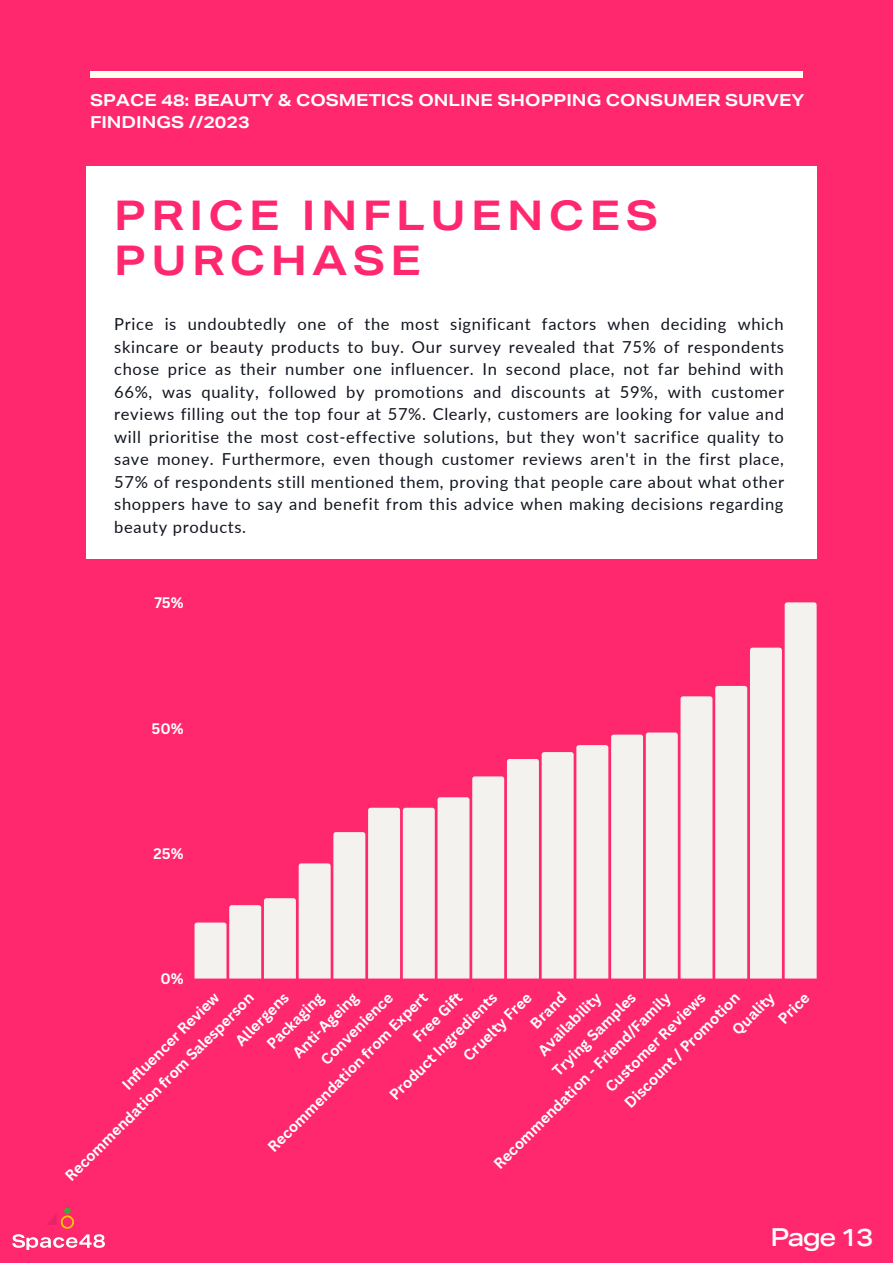
<style>
.page{position:relative;width:893px;height:1264px;background:#fff}
.page>*{position:absolute;margin:0;border:0;box-sizing:border-box;transform-origin:0 0}
.t1{font:700 40.95px/45px "Aktiv Grotesk Ex";letter-spacing:.13em;color:#ff286f}
.t2{font:500 24.75px "Aktiv Grotesk Ex";letter-spacing:-.06em;color:#fff}
.t3{font:16.5px/22.5px "Lato";letter-spacing:.04em;color:#11151f;text-align:justify}
.t4{font:700 16.5px/22.5px "Aktiv Grotesk Ex";color:#fff}
.t5{font:700 14.85px "Canva Sans";color:#fff}
</style>
<div class="page">
<div style="left:0;top:0;width:892px;height:1262px;background:#ff286f"></div>
<div style="left:90px;top:72px;width:712px;height:6px;background:#fffff0"></div>
<svg style="left:194px;top:602px;width:622px;height:376px"></svg>
<div style="left:86px;top:166px;width:730px;height:393px;background:#fff"></div>
<img style="left:12px;top:1207px;width:93px;height:43px">
<p class="t4" style="left:90px;top:91px;width:716px">SPACE 48: BEAUTY &amp; COSMETICS ONLINE SHOPPING CONSUMER SURVEY<br>FINDINGS //2023</p>
<h1 class="t1" style="left:114px;top:198px;width:545px">PRICE INFLUENCES<br>PURCHASE</h1>
<p class="t3" style="left:114px;top:312px;width:671px">Price is undoubtedly one of the most significant factors when deciding which skincare or beauty products to buy. Our survey revealed that 75% of respondents chose price as their number one influencer. In second place, not far behind with 66%, was quality, followed by promotions and discounts at 59%, with customer reviews filling out the top four at 57%. Clearly, customers are looking for value and will prioritise the most cost-effective solutions, but they won't sacrifice quality to save money. Furthermore, even though customer reviews aren't in the first place, 57% of respondents still mentioned them, proving that people care about what other shoppers have to say and benefit from this advice when making decisions regarding beauty products.</p>
<p class="t5" style="left:154px;top:592px;width:31px">75%</p>
<p class="t5" style="left:151px;top:717px;width:34px">50%</p>
<p class="t5" style="left:153px;top:843px;width:32px">25%</p>
<p class="t5" style="left:160px;top:968px;width:25px">0%</p>
<p class="t5" style="left:525px;top:1018px;width:45px;rotate:-45deg">Brand</p>
<p class="t5" style="left:408px;top:1031px;width:64px;rotate:-45deg">Free Gift</p>
<p class="t5" style="left:263px;top:1141px;width:220px;rotate:-45deg">Recommendation from Expert</p>
<p class="t5" style="left:262px;top:1039px;width:74px;rotate:-45deg">Packaging</p>
<p class="t5" style="left:288px;top:1047px;width:87px;rotate:-45deg">Anti-Ageing</p>
<p class="t5" style="left:727px;top:1024px;width:54px;rotate:-45deg">Quality</p>
<p class="t5" style="left:773px;top:1013px;width:39px;rotate:-45deg">Price</p>
<p class="t5" style="left:533px;top:1045px;width:84px;rotate:-45deg">Availability</p>
<p class="t5" style="left:117px;top:1079px;width:132px;rotate:-45deg">Influencer Review</p>
<p class="t5" style="left:489px;top:1159px;width:244px;rotate:-45deg">Recommendation - Friend/Family</p>
<p class="t5" style="left:230px;top:1035px;width:70px;rotate:-45deg">Allergens</p>
<p class="t5" style="left:547px;top:1065px;width:112px;rotate:-45deg">Trying Samples</p>
<p class="t5" style="left:600px;top:1082px;width:135px;rotate:-45deg">Customer Reviews</p>
<p class="t5" style="left:384px;top:1089px;width:146px;rotate:-45deg">Product Ingredients</p>
<p class="t5" style="left:458px;top:1050px;width:91px;rotate:-45deg">Cruelty Free</p>
<p class="t5" style="left:316px;top:1054px;width:96px;rotate:-45deg">Convenience</p>
<p class="t5" style="left:619px;top:1097px;width:157px;rotate:-45deg">Discount / Promotion</p>
<p class="t5" style="left:60px;top:1171px;width:261px;rotate:-45deg">Recommendation from Salesperson</p>
<h2 class="t2" style="left:770px;top:1227px;width:105px">Page 13</h2>
</div>
